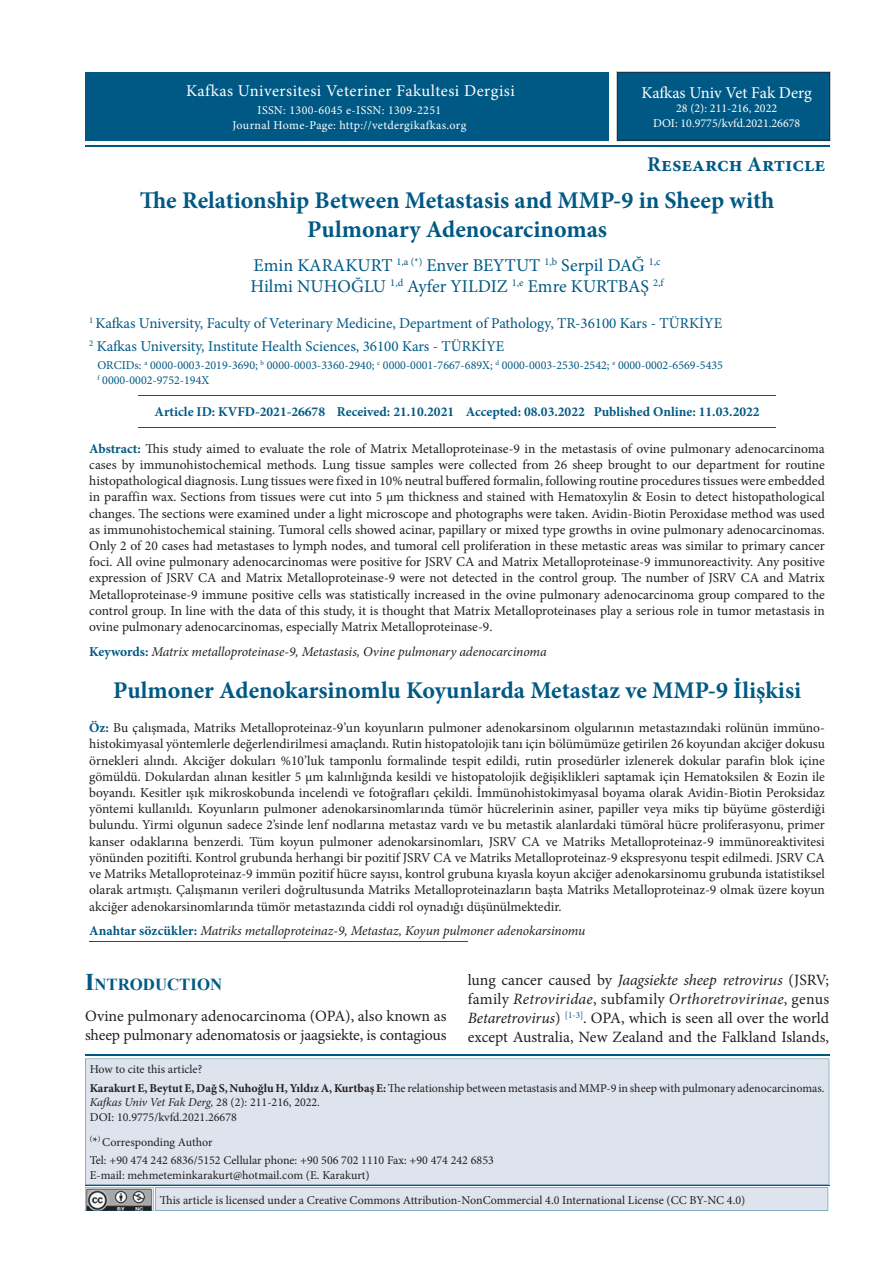
<style>
.page{position:relative;width:893px;height:1263px;background:#fff}
.page>*{position:absolute;margin:0;border:0;box-sizing:border-box;transform-origin:0 0}
.t1{font:700 24px/28.8px "Minion Pro";color:#005984;text-align:center}
.t2{font:700 21px "Minion Pro";color:#005984}
.t3{font:18px/21.6px "Minion Pro";color:#005984}
.t4{font:700 16.8px "Times New Roman";color:#005984}
.t5{font:16.5px "Minion Pro";letter-spacing:.025em;color:#fff}
.t6{font:16.5px "Minion Pro";letter-spacing:-.005em;color:#fff}
.t7{font:15.75px/18.9px "Minion Pro";letter-spacing:-.005em;color:#231f20}
.t8{font:15px/22.2px "Minion Pro";color:#005984}
.t9{font:13.5px/16.2px "Minion Pro";color:#231f20;text-align:justify}
.t10{font:italic 13.5px "Minion Pro";letter-spacing:-.005em;color:#231f20}
.t11{font:700 13.5px "Minion Pro";color:#005984}
.t12{font:12px/18.6px "Minion Pro";color:#231f20}
.t13{font:12px/14.4px "Minion Pro";color:#005984}
.t14{font:12px/14.2px "Minion Pro";letter-spacing:.02em;color:#fff;text-align:center}
.t15{font:12px/14.4px "Minion Pro";color:#fff;text-align:center}
.s1{font-weight:700;color:#005984}
.s2{font-weight:700;font-style:normal;color:#005984}
.s3{font-size:24px}
.s4{font-style:italic}
.s5{font-weight:700}
.s6{font-size:13.5px}
</style>
<div class="page">
<div style="left:85px;top:1059px;width:744px;height:125px;background:#dee4ed"></div>
<hr style="left:85px;top:1054px;width:744px;height:2px;background:#005984">
<hr style="left:85px;top:145px;width:744px;height:2px;background:#005984">
<hr style="left:138px;top:396px;width:638px;height:1px;background:#005984">
<hr style="left:138px;top:428px;width:638px;height:1px;background:#005984">
<hr style="left:89px;top:941px;width:379px;height:1px;background:#005984">
<div style="left:616px;top:72px;width:214px;height:69px;background:#005984"></div>
<div style="left:86px;top:72px;width:523px;height:68px;background:#005984"></div>
<svg style="left:85px;top:1187px;width:743px;height:24px;background:#d0d8e1"></svg>
<hr style="left:85px;top:1186px;width:744px;height:1px;background:#005984">
<p class="t5" style="left:186px;top:80px;width:330px">Kafkas Universitesi Veteriner Fakultesi Dergisi</p>
<p class="t14" style="left:233px;top:104px;width:235px">ISSN: 1300-6045 e-ISSN: 1309-2251<br>Journal Home-Page: http://vetdergikafkas.org</p>
<p class="t6" style="left:641px;top:82px;width:172px">Kafkas Univ Vet Fak Derg</p>
<p class="t15" style="left:653px;top:101px;width:149px">28 (2): 211-216, 2022<br>DOI: 10.9775/kvfd.2021.26678</p>
<h2 class="t2" style="left:647px;top:149px;width:180px">Research Article</h2>
<h1 class="t1" style="left:140px;top:185px;width:636px">The Relationship Between Metastasis and MMP-9 in Sheep with<br>Pulmonary Adenocarcinomas</h1>
<h3 class="t3" style="left:251px;top:254px;width:415px">Emin KARAKURT <sup>1,a</sup> <sup>(*)</sup> Enver BEYTUT <sup>1,b</sup> Serpil DAĞ <sup>1,c<br></sup>Hilmi NUHOĞLU <sup>1,d</sup> Ayfer YILDIZ <sup>1,e</sup> Emre KURTBAŞ <sup>2,f</sup></h3>
<p class="t8" style="left:89px;top:313px;width:634px"><sup>1</sup> Kafkas University, Faculty of Veterinary Medicine, Department of Pathology, TR-36100 Kars - TÜRKİYE<br><sup>2</sup> Kafkas University, Institute Health Sciences, 36100 Kars - TÜRKİYE</p>
<p class="t13" style="left:97px;top:358px;width:627px">ORCIDs: <sup>a</sup> 0000-0003-2019-3690; <sup>b</sup> 0000-0003-3360-2940; <sup>c</sup> 0000-0001-7667-689X; <sup>d</sup> 0000-0003-2530-2542; <sup>e</sup> 0000-0002-6569-5435 <sup>f</sup> 0000-0002-9752-194X</p>
<p class="t11" style="left:155px;top:402px;width:607px">Article ID: KVFD-2021-26678 Received: 21.10.2021 Accepted: 08.03.2022 Published Online: 11.03.2022</p>
<p class="t9" style="left:89px;top:440px;width:737px"><span class="s1">Abstract:</span> This study aimed to evaluate the role of Matrix Metalloproteinase-9 in the metastasis of ovine pulmonary adenocarcinoma cases by immunohistochemical methods. Lung tissue samples were collected from 26 sheep brought to our department for routine histopathological diagnosis. Lung tissues were fixed in 10% neutral buffered formalin, following routine procedures tissues were embedded in paraffin wax. Sections from tissues were cut into 5 μm thickness and stained with Hematoxylin &amp; Eosin to detect histopathological changes. The sections were examined under a light microscope and photographs were taken. Avidin-Biotin Peroxidase method was used as immunohistochemical staining. Tumoral cells showed acinar, papillary or mixed type growths in ovine pulmonary adenocarcinomas.<br>Only 2 of 20 cases had metastases to lymph nodes, and tumoral cell proliferation in these metastic areas was similar to primary cancer foci. All ovine pulmonary adenocarcinomas were positive for JSRV CA and Matrix Metalloproteinase-9 immunoreactivity. Any positive expression of JSRV CA and Matrix Metalloproteinase-9 were not detected in the control group. The number of JSRV CA and Matrix Metalloproteinase-9 immune positive cells was statistically increased in the ovine pulmonary adenocarcinoma group compared to the control group. In line with the data of this study, it is thought that Matrix Metalloproteinases play a serious role in tumor metastasis in ovine pulmonary adenocarcinomas, especially Matrix Metalloproteinase-9.</p>
<p class="t10" style="left:89px;top:642px;width:459px"><span class="s2">Keywords:</span> Matrix metalloproteinase-9, Metastasis, Ovine pulmonary adenocarcinoma</p>
<h1 class="t1" style="left:113px;top:676px;width:690px">Pulmoner Adenokarsinomlu Koyunlarda Metastaz ve MMP-9 İlişkisi</h1>
<p class="t9" style="left:89px;top:720px;width:737px"><span class="s1">Öz:</span> Bu çalışmada, Matriks Metalloproteinaz-9’un koyunların pulmoner adenokarsinom olgularının metastazındaki rolünün immüno&shy;histokimyasal yöntemlerle değerlendirilmesi amaçlandı. Rutin histopatolojik tanı için bölümümüze getirilen 26 koyundan akciğer dokusu örnekleri alındı. Akciğer dokuları %10’luk tamponlu formalinde tespit edildi, rutin prosedürler izlenerek dokular parafin blok içine gömüldü. Dokulardan alınan kesitler 5 µm kalınlığında kesildi ve histopatolojik değişiklikleri saptamak için Hematoksilen &amp; Eozin ile boyandı. Kesitler ışık mikroskobunda incelendi ve fotoğrafları çekildi. İmmünohistokimyasal boyama olarak Avidin-Biotin Peroksidaz yöntemi kullanıldı. Koyunların pulmoner adenokarsinomlarında tümör hücrelerinin asiner, papiller veya miks tip büyüme gösterdiği bulundu. Yirmi olgunun sadece 2’sinde lenf nodlarına metastaz vardı ve bu metastik alanlardaki tümöral hücre proliferasyonu, primer kanser odaklarına benzerdi. Tüm koyun pulmoner adenokarsinomları, JSRV CA ve Matriks Metalloproteinaz-9 immünoreaktivitesi yönünden pozitifti. Kontrol grubunda herhangi bir pozitif JSRV CA ve Matriks Metalloproteinaz-9 ekspresyonu tespit edilmedi. JSRV CA ve Matriks Metalloproteinaz-9 immün pozitif hücre sayısı, kontrol grubuna kıyasla koyun akciğer adenokarsinomu grubunda istatistiksel olarak artmıştı. Çalışmanın verileri doğrultusunda Matriks Metalloproteinazların başta Matriks Metalloproteinaz-9 olmak üzere koyun akciğer adenokarsinomlarında tümör metastazında ciddi rol oynadığı düşünülmektedir.</p>
<p class="t10" style="left:89px;top:922px;width:498px"><span class="s2">Anahtar sözcükler:</span> Matriks metalloproteinaz-9, Metastaz, Koyun pulmoner adenokarsinomu</p>
<p class="t4" style="left:85px;top:972px;width:139px"><span class="s3">I</span>NTRODUCTION</p>
<p class="t7" style="left:85px;top:1006px;width:363px">Ovine pulmonary adenocarcinoma (OPA), also known as sheep pulmonary adenomatosis or jaagsiekte, is contagious</p>
<p class="t7" style="left:468px;top:970px;width:363px;text-align:justify">lung cancer caused by <span class="s4">Jaagsiekte sheep retrovirus</span> (JSRV; family <span class="s4">Retroviridae</span>, subfamily <span class="s4">Orthoretrovirinae</span>, genus <span class="s4">Betaretrovirus</span>) <sup>[1-3]</sup>. OPA, which is seen all over the world except Australia, New Zealand and the Falkland Islands,</p>
<p class="t12" style="left:90px;top:1060px;width:736px">How to cite this article?<br><span class="s5">Karakurt E, Beytut E, Dağ S, Nuhoğlu H, Yıldız A, Kurtbaş E:</span> The relationship between metastasis and MMP-9 in sheep with pulmonary adenocarcinomas.</p>
<p class="t12" style="left:90px;top:1095px;width:232px;line-height:14.4px"><span class="s4">Kafkas Univ Vet Fak Derg,</span> 28 (2): 211-216, 2022<span class="s4">.<br></span>DOI: 10.9775/kvfd.2021.26678</p>
<p class="t12" style="left:90px;top:1133px;width:406px"><sup>(</sup><span class="s6">*</span><sup>)</sup> Corresponding Author<br>Tel: +90 474 242 6836/5152 Cellular phone: +90 506 702 1110 Fax: +90 474 242 6853</p>
<p class="t12" style="left:90px;top:1166px;width:282px">E-mail: mehmeteminkarakurt@hotmail.com (E. Karakurt)</p>
<p class="t12" style="left:160px;top:1190px;width:587px">This article is licensed under a Creative Commons Attribution-NonCommercial 4.0 International License (CC BY-NC 4.0)</p>
</div>
